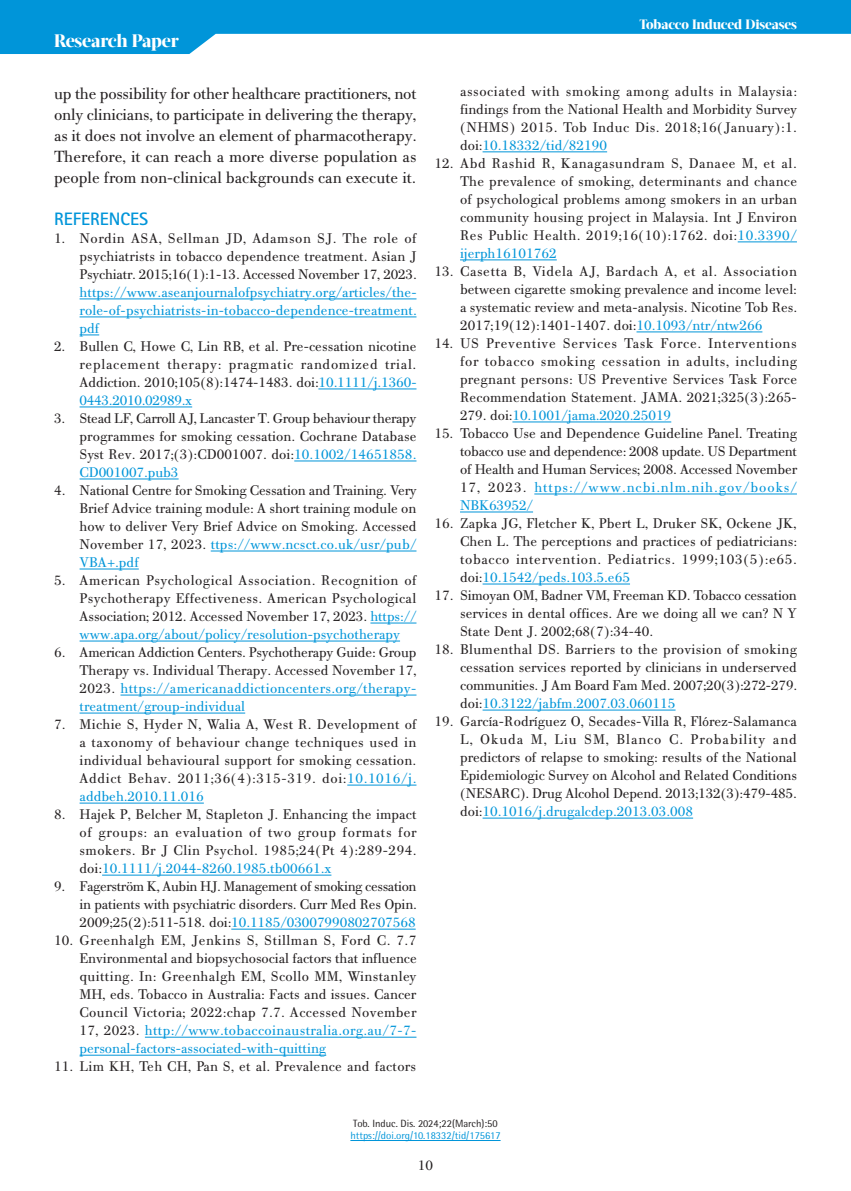
<style>
.page{position:relative;width:851px;height:1191px;background:#fff}
.page>*{position:absolute;margin:0;border:0;box-sizing:border-box;transform-origin:0 0}
.t1{font:800 18px "Acta Display W04";letter-spacing:-.01em;color:#fff}
.t2{font:700 18px "Rotis Sans Hel";color:#0095d9}
.t3{font:17.25px/21px "PF Bodoni Text";color:#231f20;text-align:justify}
.t4{font:15px/18px "PF Bodoni Text";color:#231f20;text-align:justify}
.t5{font:15px/18px "PF Bodoni Text";letter-spacing:.005em;color:#0095d9;text-align:justify}
.t6{font:15px "PF Bodoni Text";letter-spacing:.02em;color:#231f20}
.t7{font:800 13.5px "Acta Display W04";letter-spacing:-.01em;color:#fff}
.t8{font:10.5px "Rotis Semi Sans Hel";color:#0095d9}
.t9{font:10.5px "Rotis Semi Sans Hel";color:#231f20}
.s1{color:#0095d9}
.s2{font-family:"Georgia";font-size:12px}
</style>
<div class="page">
<svg style="left:0;top:0;width:850px;height:54px;fill:#0095d9"></svg>
<hr style="left:350px;top:1140px;width:150px;height:1px;background:#0095d9">
<hr style="left:80px;top:299px;width:336px;height:1px;background:#0095d9">
<hr style="left:80px;top:317px;width:336px;height:1px;background:#0095d9">
<svg style="left:80px;top:335px;width:19px;height:1px"></svg>
<hr style="left:318px;top:389px;width:98px;height:1px;background:#0095d9">
<hr style="left:80px;top:407px;width:112px;height:1px;background:#0095d9">
<hr style="left:294px;top:461px;width:122px;height:1px;background:#0095d9">
<hr style="left:80px;top:479px;width:98px;height:1px;background:#0095d9">
<hr style="left:211px;top:551px;width:205px;height:1px;background:#0095d9">
<hr style="left:80px;top:569px;width:59px;height:1px;background:#0095d9">
<hr style="left:370px;top:623px;width:46px;height:1px;background:#0095d9">
<hr style="left:80px;top:641px;width:320px;height:1px;background:#0095d9">
<hr style="left:120px;top:695px;width:296px;height:1px;background:#0095d9">
<hr style="left:80px;top:713px;width:165px;height:1px;background:#0095d9">
<hr style="left:347px;top:785px;width:69px;height:1px;background:#0095d9">
<hr style="left:80px;top:803px;width:124px;height:1px;background:#0095d9">
<hr style="left:102px;top:875px;width:229px;height:1px;background:#0095d9">
<hr style="left:231px;top:929px;width:184px;height:1px;background:#0095d9">
<hr style="left:145px;top:1037px;width:271px;height:1px;background:#0095d9">
<hr style="left:80px;top:1055px;width:246px;height:1px;background:#0095d9">
<hr style="left:482px;top:152px;width:125px;height:1px;background:#0095d9">
<hr style="left:737px;top:242px;width:59px;height:1px;background:#0095d9">
<hr style="left:460px;top:260px;width:96px;height:1px;background:#0095d9">
<hr style="left:636px;top:332px;width:126px;height:1px;background:#0095d9">
<hr style="left:512px;top:422px;width:159px;height:1px;background:#0095d9">
<hr style="left:534px;top:494px;width:262px;height:1px;background:#0095d9">
<hr style="left:460px;top:512px;width:73px;height:1px;background:#0095d9">
<hr style="left:482px;top:584px;width:148px;height:1px;background:#0095d9">
<hr style="left:482px;top:710px;width:193px;height:1px;background:#0095d9">
<hr style="left:482px;top:818px;width:211px;height:1px;background:#0095d9">
<p class="t1" style="left:54px;top:30px;width:126px">Research Paper</p>
<p class="t3" style="left:54px;top:83px;width:364px">up the possibility for other healthcare practitioners, not only clinicians, to participate in delivering the therapy, as it does not involve an element of pharmacotherapy.<br>Therefore, it can reach a more diverse population as people from non-clinical backgrounds can execute it.</p>
<p class="t2" style="left:54px;top:208px;width:95px">REFERENCES</p>
<p class="t4" style="left:80px;top:229px;width:338px;text-indent:-26px">1. Nordin ASA, Sellman JD, Adamson SJ. The role of psychiatrists in tobacco dependence treatment. Asian J Psychiatr. 2015;16(1):1-13. Accessed November 17, 2023.</p>
<p class="t5" style="left:80px;top:283px;width:338px">https://www.aseanjournalofpsychiatry.org/articles/the&shy;role-of-psychiatrists-in-tobacco-dependence-treatment. pdf</p>
<p class="t4" style="left:80px;top:337px;width:338px;text-indent:-26px">2. Bullen C, Howe C, Lin RB, et al. Pre-cessation nicotine replacement therapy: pragmatic randomized trial.<br>Addiction. 2010;105(8):1474-1483. doi:<span class="s1">10.1111/j.1360- 0443.2010.02989.x</span></p>
<p class="t4" style="left:80px;top:409px;width:338px;text-indent:-26px">3. Stead LF, Carroll AJ, Lancaster T. Group behaviour therapy programmes for smoking cessation. Cochrane Database Syst Rev. 2017;(3):CD001007. doi:<span class="s1">10.1002/14651858.<br>CD001007.pub3</span></p>
<p class="t4" style="left:80px;top:481px;width:338px;text-indent:-26px">4. National Centre for Smoking Cessation and Training. Very Brief Advice training module: A short training module on how to deliver Very Brief Advice on Smoking. Accessed November 17, 2023. <span class="s1">ttps://www.ncsct.co.uk/usr/pub/ VBA+.pdf</span></p>
<p class="t4" style="left:80px;top:571px;width:338px;text-indent:-26px">5. American Psychological Association. Recognition of Psychotherapy Effectiveness. American Psychological Association; 2012. Accessed November 17, 2023. <span class="s1">https:// www.apa.org/about/policy/resolution-psychotherapy</span></p>
<p class="t4" style="left:80px;top:643px;width:338px;text-indent:-26px">6. American Addiction Centers. Psychotherapy Guide: Group Therapy vs. Individual Therapy. Accessed November 17, 2023. <span class="s1">https://americanaddictioncenters.org/therapy&shy;treatment/group-individual</span></p>
<p class="t4" style="left:80px;top:715px;width:338px;text-indent:-26px">7. Michie S, Hyder N, Walia A, West R. Development of a taxonomy of behaviour change techniques used in individual behavioural support for smoking cessation.<br>Addict Behav. 2011;36(4):315-319. doi:<span class="s1">10.1016/j. addbeh.2010.11.016</span></p>
<p class="t4" style="left:80px;top:805px;width:338px;text-indent:-26px">8. Hajek P, Belcher M, Stapleton J. Enhancing the impact of groups: an evaluation of two group formats for smokers. Br J Clin Psychol. 1985;24(Pt 4):289-294. doi:<span class="s1">10.1111/j.2044-8260.1985.tb00661.x</span></p>
<p class="t4" style="left:80px;top:877px;width:338px;text-indent:-26px">9. Fagerström K, Aubin HJ. Management of smoking cessation in patients with psychiatric disorders. Curr Med Res Opin.<br>2009;25(2):511-518. doi:<span class="s1">10.1185/03007990802707568</span></p>
<p class="t4" style="left:80px;top:931px;width:338px;text-indent:-26px">10. Greenhalgh EM, Jenkins S, Stillman S, Ford C. 7.7<br>Environmental and biopsychosocial factors that influence quitting. In: Greenhalgh EM, Scollo MM, Winstanley MH, eds. Tobacco in Australia: Facts and issues. Cancer Council Victoria; 2022:chap 7.7. Accessed November 17, 2023. <span class="s1">http://www.tobaccoinaustralia.org.au/7-7- personal-factors-associated-with-quitting</span></p>
<p class="t6" style="left:54px;top:1058px;width:363px">11. Lim KH, Teh CH, Pan S, et al. Prevalence and factors</p>
<p class="t7" style="left:639px;top:17px;width:159px">Tobacco Induced Diseases</p>
<p class="t4" style="left:460px;top:82px;width:338px">associated with smoking among adults in Malaysia: findings from the National Health and Morbidity Survey (NHMS) 2015. Tob Induc Dis. 2018;16(January):1. doi:<span class="s1">10.18332/tid/82190</span></p>
<p class="t4" style="left:460px;top:154px;width:338px;text-indent:-26px">12. Abd Rashid R, Kanagasundram S, Danaee M, et al.<br>The prevalence of smoking, determinants and chance of psychological problems among smokers in an urban community housing project in Malaysia. Int J Environ Res Public Health. 2019;16(10):1762. doi:<span class="s1">10.3390/ ijerph16101762</span></p>
<p class="t4" style="left:460px;top:262px;width:338px;text-indent:-26px">13. Casetta B, Videla AJ, Bardach A, et al. Association between cigarette smoking prevalence and income level: a systematic review and meta-analysis. Nicotine Tob Res.<br>2017;19(12):1401-1407. doi:<span class="s1">10.1093/ntr/ntw266</span></p>
<p class="t4" style="left:460px;top:334px;width:338px;text-indent:-26px">14. US Preventive Services Task Force. Interventions for tobacco smoking cessation in adults, including pregnant persons: US Preventive Services Task Force Recommendation Statement. JAMA. 2021;325(3):265- 279. doi:<span class="s1">10.1001/jama.2020.25019</span></p>
<p class="t4" style="left:460px;top:424px;width:338px;text-indent:-26px">15. Tobacco Use and Dependence Guideline Panel. Treating tobacco use and dependence: 2008 update. US Department of Health and Human Services; 2008. Accessed November 17, 2023. <span class="s1">https://www.ncbi.nlm.nih.gov/books/ NBK63952/</span></p>
<p class="t4" style="left:460px;top:514px;width:338px;text-indent:-26px">16. Zapka JG, Fletcher K, Pbert L, Druker SK, Ockene JK, Chen L. The perceptions and practices of pediatricians: tobacco intervention. Pediatrics. 1999;103(5):e65. doi:<span class="s1">10.1542/peds.103.5.e65</span></p>
<p class="t4" style="left:460px;top:586px;width:338px;text-indent:-26px">17. Simoyan OM, Badner VM, Freeman KD. Tobacco cessation services in dental offices. Are we doing all we can? N Y State Dent J. 2002;68(7):34-40.</p>
<p class="t4" style="left:460px;top:640px;width:338px;text-indent:-26px">18. Blumenthal DS. Barriers to the provision of smoking cessation services reported by clinicians in underserved communities. J Am Board Fam Med. 2007;20(3):272-279. doi:<span class="s1">10.3122/jabfm.2007.03.060115</span></p>
<p class="t4" style="left:460px;top:712px;width:338px;text-indent:-26px">19. Garc<span class="s2">í</span>a-Rodr<span class="s2">í</span>guez O, Secades-Villa R, Fl<span class="s2">ó</span>rez-Salamanca L, Okuda M, Liu SM, Blanco C. Probability and predictors of relapse to smoking: results of the National Epidemiologic Survey on Alcohol and Related Conditions (NESARC). Drug Alcohol Depend. 2013;132(3):479-485. doi:<span class="s1">10.1016/j.drugalcdep.2013.03.008</span></p>
<p class="t9" style="left:353px;top:1116px;width:146px">Tob. Induc. Dis. 2024;22(March):50</p>
<p class="t8" style="left:350px;top:1129px;width:152px">https://doi.org/10.18332/tid/175617</p>
<p class="t4" style="left:418px;top:1156px;width:17px">10</p>
</div>
